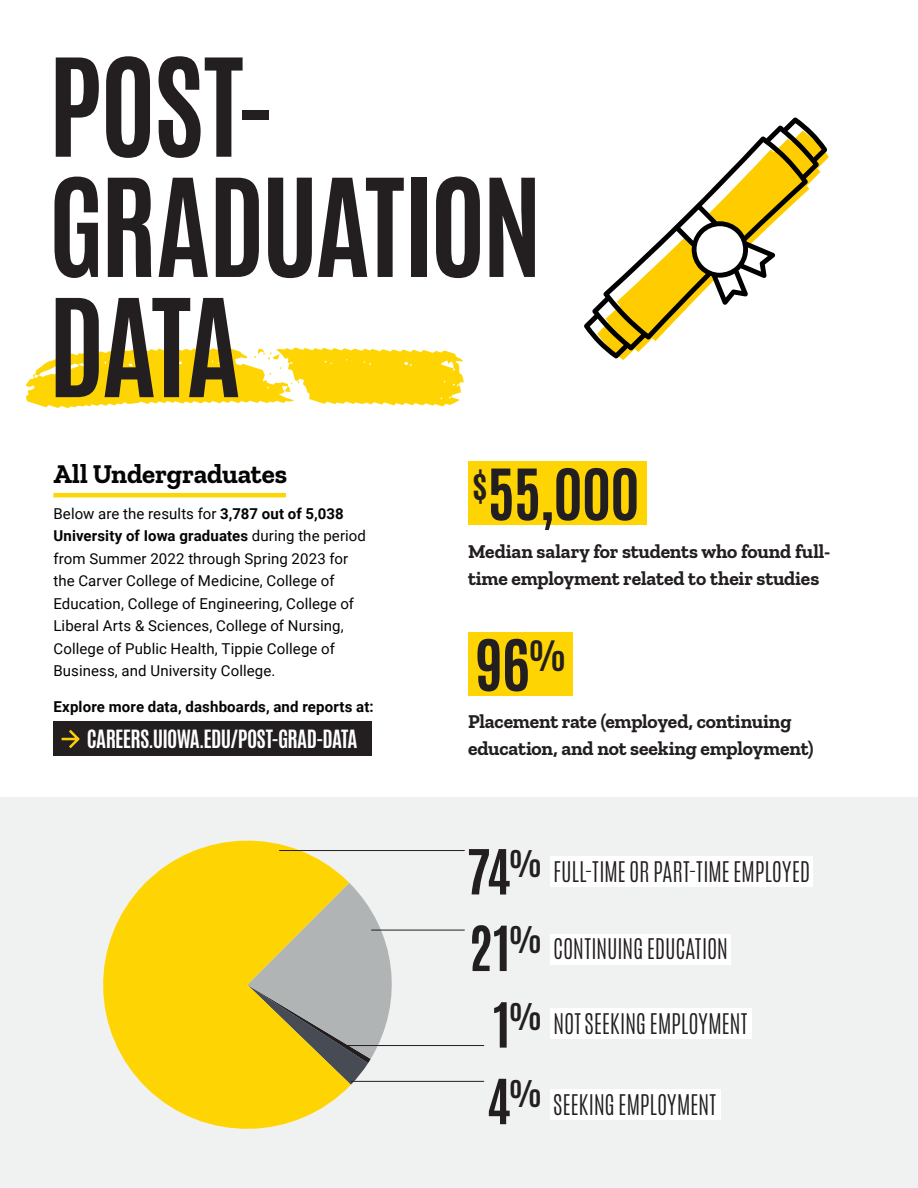
<style>
.page{position:relative;width:918px;height:1188px;background:#fff}
.page>*{position:absolute;margin:0;border:0;box-sizing:border-box;transform-origin:0 0}
.t1{font:700 115.5px/120.1px "Antonio";letter-spacing:-.03em;color:#231f20}
.t2{font:700 60px "Antonio";letter-spacing:-.02em;color:#231f20}
.t3{font:700 52.8px/76.5px "Antonio";color:#231f20}
.t4{font:700 27px "Zilla Slab";letter-spacing:-.01em;color:#040503}
.t5{font:300 23.7px "Antonio";letter-spacing:-.005em;color:#231f20}
.t6{font:700 21px "Antonio";letter-spacing:-.035em;color:#fff}
.t7{font:700 19.5px/27px "Zilla Slab";letter-spacing:-.005em;color:#231f20}
.t8{font:15px/22.5px "Roboto";letter-spacing:.005em;color:#040503}
.t9{font:700 15px "Roboto";letter-spacing:.01em;color:#040503}
.s1{font-weight:700}
</style>
<div class="page">
<div style="left:0;top:797px;width:918px;height:391px;background:#f0f2f2"></div>
<svg style="left:351px;top:885px;width:54px;height:200px"></svg>
<svg style="left:103px;top:840px;width:248px;height:289px;fill:#fed503"></svg>
<div style="left:550px;top:1008px;width:202px;height:31px;background:#fff"></div>
<div style="left:550px;top:934px;width:181px;height:30px;background:#fff"></div>
<div style="left:550px;top:1089px;width:170px;height:31px;background:#fff"></div>
<div style="left:550px;top:856px;width:263px;height:31px;background:#fff"></div>
<hr style="left:344px;top:1045px;width:140px;height:1px;background:#231f20">
<hr style="left:351px;top:1081px;width:133px;height:1px;background:#231f20">
<hr style="left:53px;top:493px;width:233px;height:4px;background:#fed503">
<div style="left:468px;top:462px;width:178px;height:63px;background:#fed503"></div>
<div style="left:468px;top:632px;width:104px;height:64px;background:#fed503"></div>
<svg style="left:26px;top:348px;width:438px;height:60px"></svg>
<hr style="left:371px;top:930px;width:94px;height:1px;background:#231f20">
<hr style="left:279px;top:850px;width:186px;height:1px;background:#231f20">
<div style="left:53px;top:721px;width:319px;height:34px;background:#231f20"></div>
<svg style="left:62px;top:730px;width:18px;height:18px"></svg>
<svg style="left:584px;top:117px;width:243px;height:241px"></svg>
<p class="t1" style="left:48px;top:49px;width:496px">POST-<br>GRADUATION<br>DATA</p>
<p class="t4" style="left:53px;top:458px;width:235px">All Undergraduates</p>
<p class="t8" style="left:53px;top:502px;width:314px">Below are the results for <span class="s1">3,787 out of 5,038<br>University of Iowa graduates</span> during the period from Summer 2022 through Spring 2023 for the Carver College of Medicine, College of Education, College of Engineering, College of Liberal Arts &amp; Sciences, College of Nursing, College of Public Health, Tippie College of Business, and University College.</p>
<p class="t9" style="left:53px;top:697px;width:322px">Explore more data, dashboards, and reports at:</p>
<p class="t6" style="left:87px;top:723px;width:272px">CAREERS.UIOWA.EDU/POST-GRAD-DATA</p>
<p class="t2" style="left:472px;top:449px;width:169px"><sup>$</sup>55,000</p>
<p class="t7" style="left:468px;top:538px;width:364px">Median salary for students who found full&shy;time employment related to their studies</p>
<p class="t2" style="left:476px;top:620px;width:92px">96<sup>%</sup></p>
<p class="t7" style="left:468px;top:708px;width:347px">Placement rate (employed, continuing education, and not seeking employment)</p>
<p class="t3" style="left:466px;top:834px;width:77px">74<sup>%<br></sup>21<sup>%</sup></p>
<p class="t3" style="left:493px;top:988px;width:50px">1<sup>%</sup></p>
<p class="t3" style="left:487px;top:1064px;width:57px">4<sup>%</sup></p>
<p class="t5" style="left:553px;top:855px;width:259px">FULL-TIME OR PART-TIME EMPLOYED</p>
<p class="t5" style="left:553px;top:932px;width:176px">CONTINUING EDUCATION</p>
<p class="t5" style="left:553px;top:1007px;width:196px">NOT SEEKING EMPLOYMENT</p>
<p class="t5" style="left:553px;top:1088px;width:165px">SEEKING EMPLOYMENT</p>
</div>
